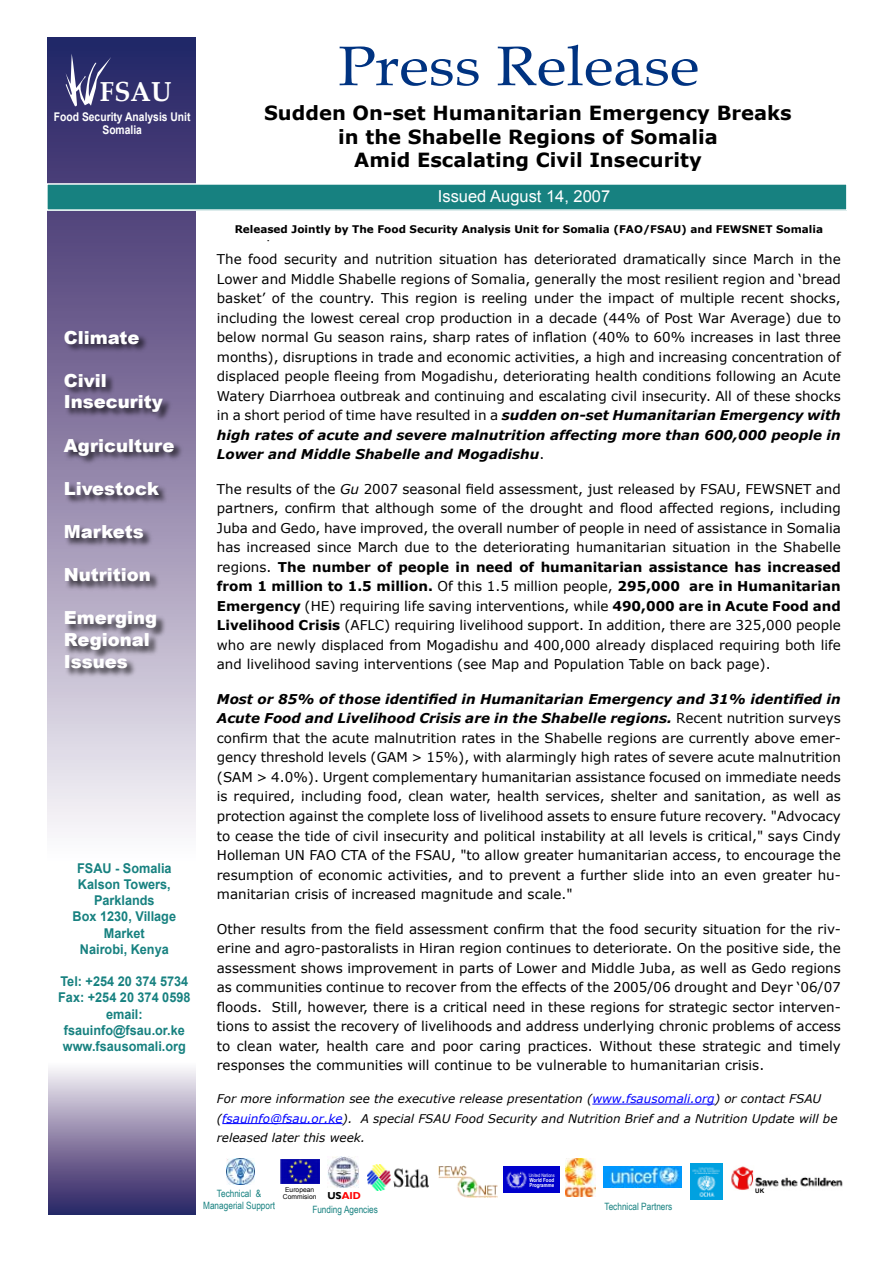
<style>
.page{position:relative;width:893px;height:1263px;background:#fff}
.page>*{position:absolute;margin:0;border:0;box-sizing:border-box;transform-origin:0 0}
.t1{font:55.65px "Book Antiqua";color:#003381;scale:1.1 1}
.t2{font:700 27.45px "Palatino Linotype";color:#fff;scale:.96 1}
.t3{font:700 19.5px/23.4px "Verdana";color:#000;text-align:center}
.t4{font:900 18px/21.6px "Arial";color:#fff}
.t5{font:16.5px "Arial";color:#fff}
.t6{font:15px "Times New Roman";color:#000}
.t7{font:13.5px/19.5px "Verdana";color:#000;text-align:justify}
.t8{font:700 13.5px/16.2px "Arial";color:#178180;text-align:center;scale:.94 1}
.t9{font:italic 12px/19.5px "Verdana";color:#000}
.t10{font:700 12px/13.5px "Arial";color:#fff;text-align:center;scale:.86 1}
.t11{font:700 10.5px "Verdana";color:#000}
.t12{font:10.05px/12px "Arial Narrow";color:#178180;text-align:center}
.t13{font:700 10.05px "Gill Sans";color:#f00}
.t14{font:6.75px/6.8px "Arial";color:#000;text-align:center}
.t15{font:700 6.15px "Arial";color:#000}
.t16{font:700 5.4px/4.8px "Arial Narrow";color:#fff}
.t17{font:4.8px "Arial Narrow";color:#fff}
.s1{font-weight:700;font-style:italic}
.s2{font-style:italic}
.s3{font-weight:700}
.s4{color:#00f}
.s5{color:#000}
</style>
<div class="page">
<svg style="left:48px;top:37px;width:148px;height:795px;background:#867fa5"></svg>
<div style="left:49px;top:1060px;width:147px;height:154px;background:linear-gradient(to bottom,#fef8fb,#281b5e)"></div>
<div style="left:63px;top:329px;width:121px;height:349px;background:#000;opacity:.75"></div>
<svg style="left:66px;top:54px;width:45px;height:53px;background:#575789"></svg>
<div style="left:47px;top:184px;width:800px;height:26px;background:#178180"></div>
<div style="left:46px;top:183px;width:802px;height:28px;border:2px solid #fff"></div>
<img style="left:280px;top:1159px;width:40px;height:25px">
<img style="left:227px;top:1159px;width:27px;height:26px">
<img style="left:327px;top:1156px;width:32px;height:32px">
<img style="left:690px;top:1163px;width:33px;height:36px">
<img style="left:603px;top:1166px;width:79px;height:21px">
<img style="left:565px;top:1158px;width:30px;height:38px">
<img style="left:438px;top:1165px;width:59px;height:32px">
<img style="left:504px;top:1166px;width:55px;height:27px">
<img style="left:731px;top:1166px;width:112px;height:24px">
<hr style="left:592px;top:1104px;width:123px;height:1px;background:#00f">
<hr style="left:222px;top:1123px;width:121px;height:1px;background:#00f">
<img style="left:368px;top:1164px;width:60px;height:26px">
<h2 class="t2" style="left:100px;top:73px;width:76px">FSAU</h2>
<p class="t10" style="left:54px;top:110px;width:160px">Food Security Analysis Unit<br>Somalia</p>
<h3 class="t4" style="left:64px;top:326px;width:77px">Climate</h3>
<h3 class="t4" style="left:64px;top:369px;width:101px">Civil<br>Insecurity</h3>
<h3 class="t4" style="left:64px;top:434px;width:112px">Agriculture</h3>
<h3 class="t4" style="left:64px;top:477px;width:97px">Livestock</h3>
<h3 class="t4" style="left:64px;top:520px;width:81px">Markets</h3>
<h3 class="t4" style="left:64px;top:563px;width:88px">Nutrition</h3>
<h3 class="t4" style="left:64px;top:606px;width:95px">Emerging<br>Regional<br>Issues</h3>
<p class="t8" style="left:73px;top:860px;width:112px">FSAU - Somalia<br>Kalson Towers,<br>Parklands<br>Box 1230, Village<br>Market<br>Nairobi, Kenya</p>
<p class="t8" style="left:58px;top:974px;width:142px">Tel: +254 20 374 5734<br>Fax: +254 20 374 0598 email: fsauinfo@fsau.or.ke www.fsausomali.org</p>
<h1 class="t1" style="left:338px;top:27px;width:330px">Press Release</h1>
<h3 class="t3" style="left:264px;top:101px;width:529px">Sudden On-set Humanitarian Emergency Breaks in the Shabelle Regions of Somalia<br>Amid Escalating Civil Insecurity</h3>
<p class="t5" style="left:438px;top:185px;width:174px">Issued August 14, 2007</p>
<p class="t11" style="left:235px;top:222px;width:590px">Released Jointly by The Food Security Analysis Unit for Somalia (FAO/FSAU) and FEWSNET Somalia</p>
<p class="t7" style="left:217px;top:249px;width:625px">The food security and nutrition situation has deteriorated dramatically since March in the Lower and Middle Shabelle regions of Somalia, generally the most resilient region and ‘bread basket’ of the country. This region is reeling under the impact of multiple recent shocks, including the lowest cereal crop production in a decade (44% of Post War Average) due to below normal Gu season rains, sharp rates of inflation (40% to 60% increases in last three months), disruptions in trade and economic activities, a high and increasing concentration of displaced people fleeing from Mogadishu, deteriorating health conditions following an Acute Watery Diarrhoea outbreak and continuing and escalating civil insecurity. All of these shocks in a short period of time have resulted in a <span class="s1">sudden on-set Humanitarian Emergency with high rates of acute and severe malnutrition affecting more than 600,000 people in Lower and Middle Shabelle and Mogadishu</span>.</p>
<p class="t7" style="left:217px;top:479px;width:625px">The results of the <span class="s2">Gu</span> 2007 seasonal field assessment, just released by FSAU, FEWSNET and partners, confirm that although some of the drought and flood affected regions, including Juba and Gedo, have improved, the overall number of people in need of assistance in Somalia has increased since March due to the deteriorating humanitarian situation in the Shabelle regions. <span class="s3">The number of people in need of humanitarian assistance has increased from 1 million to 1.5 million.</span> Of this 1.5 million people, <span class="s3">295,000 are in Humanitarian Emergency</span> (HE) requiring life saving interventions, while <span class="s3">490,000 are in Acute Food and Livelihood Crisis</span> (AFLC) requiring livelihood support. In addition, there are 325,000 people who are newly displaced from Mogadishu and 400,000 already displaced requiring both life and livelihood saving interventions (see Map and Population Table on back page).</p>
<p class="t7" style="left:217px;top:689px;width:626px"><span class="s1">Most or 85% of those identified in Humanitarian Emergency and 31% identified in Acute Food and Livelihood Crisis are in the Shabelle regions.</span> Recent nutrition surveys confirm that the acute malnutrition rates in the Shabelle regions are currently above emer&shy;gency threshold levels (GAM &gt; 15%), with alarmingly high rates of severe acute malnutrition (SAM &gt; 4.0%). Urgent complementary humanitarian assistance focused on immediate needs is required, including food, clean water, health services, shelter and sanitation, as well as protection against the complete loss of livelihood assets to ensure future recovery. "Advocacy to cease the tide of civil insecurity and political instability at all levels is critical," says Cindy Holleman UN FAO CTA of the FSAU, "to allow greater humanitarian access, to encourage the resumption of economic activities, and to prevent a further slide into an even greater hu&shy;manitarian crisis of increased magnitude and scale."</p>
<p class="t7" style="left:217px;top:918px;width:625px">Other results from the field assessment confirm that the food security situation for the riv&shy;erine and agro-pastoralists in Hiran region continues to deteriorate. On the positive side, the assessment shows improvement in parts of Lower and Middle Juba, as well as Gedo regions as communities continue to recover from the effects of the 2005/06 drought and Deyr ‘06/07 floods. Still, however, there is a critical need in these regions for strategic sector interven&shy;tions to assist the recovery of livelihoods and address underlying chronic problems of access to clean water, health care and poor caring practices. Without these strategic and timely responses the communities will continue to be vulnerable to humanitarian crisis.</p>
<p class="t9" style="left:217px;top:1088px;width:622px">For more information see the executive release presentation (<span class="s4">www.fsausomali.org</span>) or contact FSAU (<span class="s4">fsauinfo@fsau.or.ke</span>). A special FSAU Food Security and Nutrition Brief and a Nutrition Update will be released later this week.</p>
<p class="t6" style="left:267px;top:226px;width:5px">.</p>
<p class="t12" style="left:203px;top:1187px;width:73px">Technical &amp;<br>Managerial Support</p>
<p class="t14" style="left:283px;top:1187px;width:35px">European<br>Commision</p>
<p class="t13" style="left:327px;top:1189px;width:35px"><span class="s5">US</span>AID</p>
<p class="t17" style="left:529px;top:1172px;width:28px">United Nations</p>
<p class="t16" style="left:529px;top:1177px;width:26px">World Food<br>Programme</p>
<p class="t12" style="left:312px;top:1203px;width:67px">Funding Agencies</p>
<p class="t12" style="left:605px;top:1200px;width:69px">Technical Partners</p>
<p class="t15" style="left:755px;top:1187px;width:10px">UK</p>
</div>
